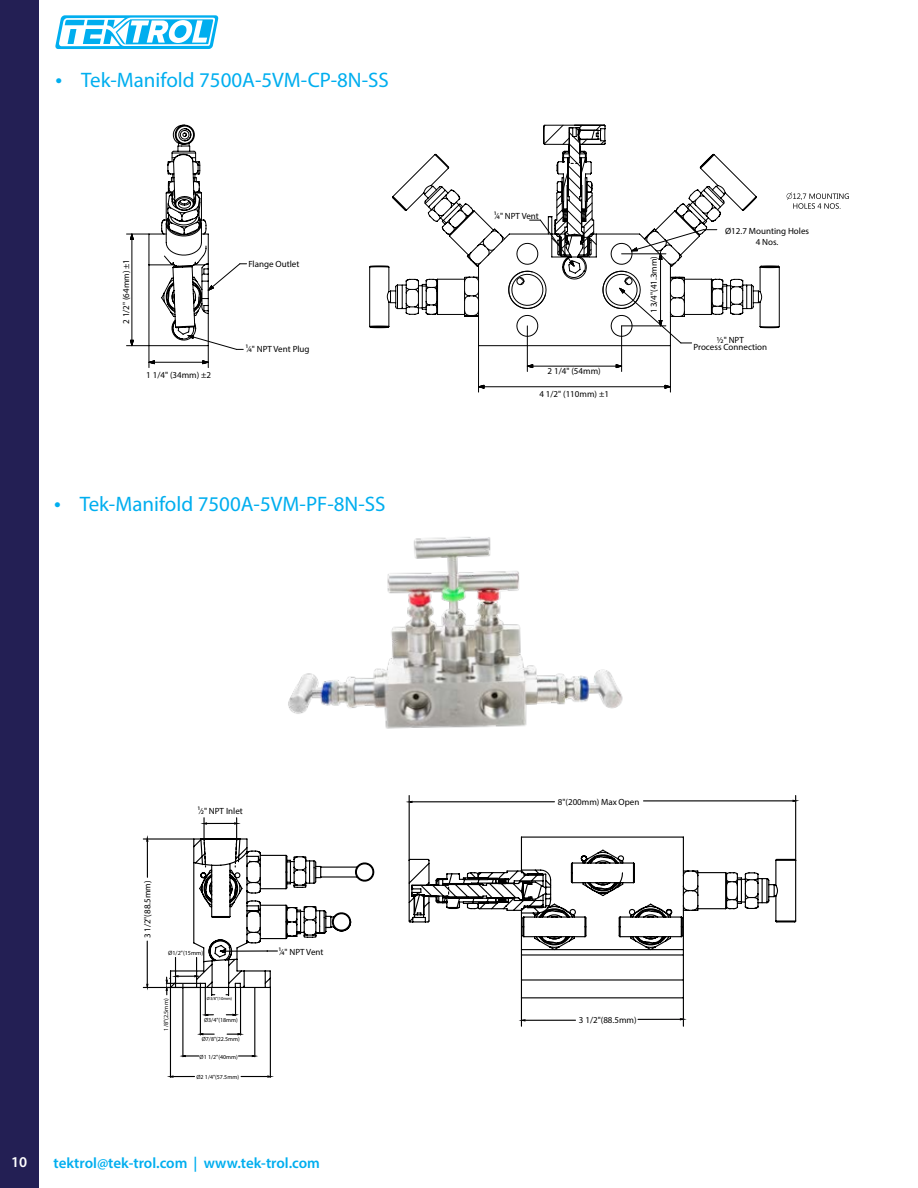
<style>
.page{position:relative;width:918px;height:1188px;background:#fff}
.page>*{position:absolute;margin:0;border:0;box-sizing:border-box;transform-origin:0 0}
.t1{font:21px "Myriad Pro";color:#00aeef}
.t2{font:600 15px "Myriad Pro";color:#00aeef}
.t3{font:600 15px "Myriad Pro";color:#fff}
.t4{font:9px/10.8px "Myriad Pro";color:#000;text-align:center}
.t5{font:6.15px "Myriad Pro";color:#000}
.t6{font:6px "Myriad Pro";color:#000}
.t7{font:4.5px "Myriad Pro";color:#000}
.s1{font-size:24px}
</style>
<div class="page">
<svg style="left:55px;top:15px;width:163px;height:34px"></svg>
<div style="left:0;top:0;width:38px;height:1188px;background:#231f54"></div>
<img style="left:288px;top:537px;width:335px;height:192px">
<svg style="left:169px;top:795px;width:628px;height:232px"></svg>
<hr style="left:200px;top:988px;width:1px;height:47px;background:#000">
<hr style="left:240px;top:988px;width:1px;height:47px;background:#000">
<hr style="left:182px;top:989px;width:1px;height:68px;background:#000">
<hr style="left:254px;top:988px;width:1px;height:69px;background:#000">
<hr style="left:170px;top:988px;width:1px;height:89px;background:#000">
<hr style="left:270px;top:987px;width:1px;height:90px;background:#000">
<svg style="left:200px;top:1033px;width:14px;height:2px"></svg>
<svg style="left:227px;top:1033px;width:14px;height:2px"></svg>
<svg style="left:182px;top:1055px;width:17px;height:2px"></svg>
<svg style="left:239px;top:1055px;width:16px;height:2px"></svg>
<svg style="left:170px;top:1076px;width:25px;height:2px"></svg>
<svg style="left:241px;top:1076px;width:30px;height:2px"></svg>
<hr style="left:525px;top:1020px;width:51px;height:1px;background:#000">
<svg style="left:515px;top:1019px;width:11px;height:3px"></svg>
<hr style="left:638px;top:1019px;width:42px;height:1px;background:#000">
<svg style="left:679px;top:1018px;width:11px;height:3px"></svg>
<hr style="left:412px;top:801px;width:142px;height:1px;background:#000">
<svg style="left:402px;top:800px;width:11px;height:4px"></svg>
<hr style="left:644px;top:800px;width:149px;height:1px;background:#000">
<svg style="left:792px;top:799px;width:7px;height:4px"></svg>
<svg style="left:142px;top:817px;width:137px;height:199px"></svg>
<svg style="left:787px;top:192px;width:62px;height:17px"></svg>
<svg style="left:723px;top:167px;width:57px;height:161px"></svg>
<svg style="left:172px;top:125px;width:551px;height:221px"></svg>
<svg style="left:149px;top:146px;width:437px;height:200px"></svg>
<svg style="left:615px;top:364px;width:8px;height:5px"></svg>
<svg style="left:526px;top:364px;width:8px;height:5px"></svg>
<hr style="left:527px;top:366px;width:95px;height:1px;background:#000">
<hr style="left:621px;top:326px;width:1px;height:46px;background:#000">
<hr style="left:527px;top:326px;width:1px;height:46px;background:#000">
<svg style="left:530px;top:124px;width:76px;height:33px"></svg>
<hr style="left:131px;top:234px;width:1px;height:112px;background:#000">
<svg style="left:127px;top:233px;width:22px;height:8px"></svg>
<hr style="left:149px;top:362px;width:59px;height:1px;background:#000">
<svg style="left:127px;top:339px;width:28px;height:29px"></svg>
<svg style="left:187px;top:334px;width:56px;height:34px"></svg>
<svg style="left:618px;top:309px;width:74px;height:35px"></svg>
<hr style="left:660px;top:254px;width:1px;height:72px;background:#000">
<hr style="left:622px;top:325px;width:44px;height:1px;background:#000">
<svg style="left:664px;top:384px;width:6px;height:5px"></svg>
<svg style="left:479px;top:384px;width:6px;height:5px"></svg>
<hr style="left:479px;top:386px;width:191px;height:1px;background:#000">
<hr style="left:670px;top:346px;width:1px;height:46px;background:#000">
<hr style="left:478px;top:346px;width:1px;height:46px;background:#000">
<svg style="left:173px;top:157px;width:554px;height:152px"></svg>
<h1 class="t1" style="left:55px;top:67px;width:335px"><span class="s1">•</span> Tek-Manifold 7500A-5VM-CP-8N-SS</h1>
<p class="t4" style="left:120px;top:324px;width:67px;rotate:-90deg">2 1/2" (64mm) ±1</p>
<p class="t4" style="left:146px;top:369px;width:67px">1 1/4" (34mm) ±2</p>
<p class="t4" style="left:248px;top:259px;width:52px">Flange Outlet</p>
<p class="t4" style="left:246px;top:344px;width:65px">1⁄4" NPT Vent Plug</p>
<h1 class="t1" style="left:54px;top:491px;width:333px"><span class="s1">•</span> Tek-Manifold 7500A-5VM-PF-8N-SS</h1>
<p class="t4" style="left:494px;top:211px;width:46px">1⁄4" NPT Vent</p>
<p class="t4" style="left:548px;top:366px;width:55px">2 1/4" (54mm)</p>
<p class="t4" style="left:539px;top:389px;width:71px">4 1/2" (110mm) ±1</p>
<p class="t4" style="left:648px;top:313px;width:59px;rotate:-90deg">1 3/4"(41.3mm)</p>
<p class="t4" style="left:725px;top:226px;width:85px">Ø12.7 Mounting Holes<br>4 Nos.</p>
<p class="t4" style="left:694px;top:336px;width:75px;line-height:7.8px">1/2" NPT<br>Process Connection</p>
<p class="t4" style="left:198px;top:806px;width:46px">1⁄2" NPT Inlet</p>
<p class="t4" style="left:142px;top:938px;width:59px;rotate:-90deg">3 1/2"(88.5mm)</p>
<p class="t5" style="left:168px;top:949px;width:37px">Ø1/2"(15mm)</p>
<p class="t5" style="left:162px;top:1031px;width:34px;rotate:-90deg">1/8"(2.5mm)</p>
<p class="t7" style="left:207px;top:996px;width:27px">Ø3/8"(10mm)</p>
<p class="t6" style="left:204px;top:1016px;width:35px">Ø3/4"(18mm)</p>
<p class="t6" style="left:202px;top:1035px;width:40px">Ø7/8"(22.5mm)</p>
<p class="t6" style="left:200px;top:1053px;width:40px">Ø1 1/2"(40mm)</p>
<p class="t6" style="left:196px;top:1073px;width:44px">Ø2 1/4"(57.5mm)</p>
<p class="t4" style="left:279px;top:946px;width:46px">1⁄4" NPT Vent</p>
<h2 class="t3" style="left:11px;top:1152px;width:18px">10</h2>
<h2 class="t2" style="left:54px;top:1154px;width:268px">tektrol@tek-trol.com | www.tek-trol.com</h2>
<p class="t4" style="left:558px;top:796px;width:83px">8"(200mm) Max Open</p>
<p class="t4" style="left:579px;top:1015px;width:59px">3 1/2"(88.5mm)</p>
</div>
